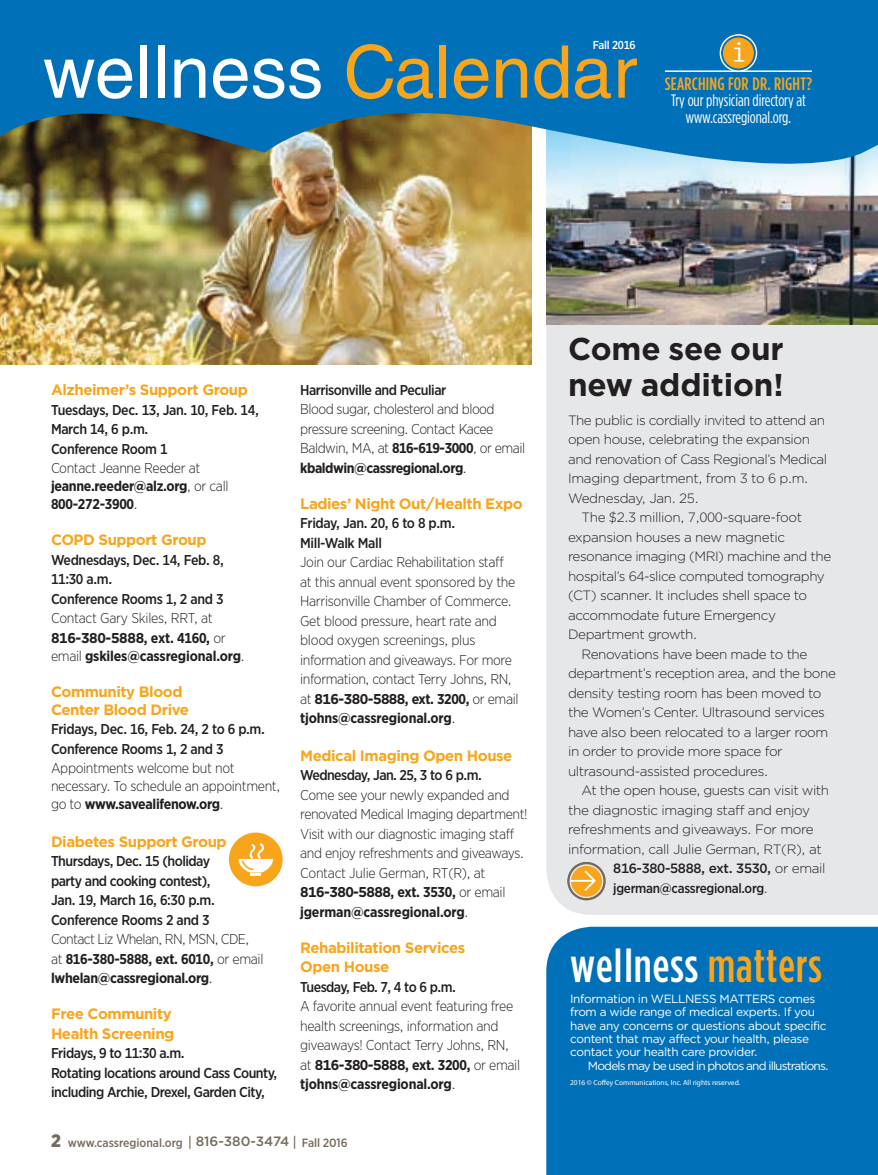
<style>
.page{position:relative;width:878px;height:1175px;background:#fff}
.page>*{position:absolute;margin:0;border:0;box-sizing:border-box;transform-origin:0 0}
.t1{font:72.75px "Helvetica LT Std";color:#fff}
.t2{font:500 47.55px "Gotham Condensed";letter-spacing:.02em;color:#fff}
.t3{font:700 31.5px/36px "Gotham";letter-spacing:-.005em;color:#231f20}
.t4{font:500 18px "Gotham Condensed";letter-spacing:.01em;color:#f9a51b}
.t5{font:16.5px/16.5px "Gotham Condensed";letter-spacing:-.01em;color:#fff;text-align:center}
.t6{font:700 15px/19.5px "Gotham";letter-spacing:-.03em;color:#f9a51b}
.t7{font:300 14.25px/19.5px "Gotham Narrow";letter-spacing:-.03em;color:#231f20}
.t8{font:500 14.25px/19.5px "Gotham Narrow";letter-spacing:-.035em;color:#231f20}
.t9{font:700 14.25px/18px "Gotham Narrow";letter-spacing:-.02em;color:#231f20}
.t10{font:700 14.25px "Gotham";letter-spacing:-.04em;color:#231f20}
.t11{font:300 13.5px "Gotham";letter-spacing:-.03em;color:#231f20}
.t12{font:500 13.5px "Gotham";letter-spacing:-.025em;color:#231f20}
.t13{font:500 13.5px "Gotham Narrow";letter-spacing:-.02em;color:#231f20}
.t14{font:500 12px "Gotham Narrow";color:#766b5b}
.t15{font:11.85px/13.4px "Gotham";letter-spacing:-.03em;color:#fff}
.t16{font:11.85px "Gotham";letter-spacing:-.07em;color:#fff}
.t17{font:500 11.55px "Gotham Narrow";letter-spacing:-.025em;color:#fff}
.t18{font:7.35px "Myriad Pro";color:#fff}
.s1{color:#f9a51b}
.s2{font-weight:300}
.s3{font-family:"Gotham Narrow"}
.s4{font-family:"Gotham Narrow";font-weight:300}
.s5{font-weight:700}
.s6{font-weight:900;font-size:18px}
.s7{font-family:"Meta OT";font-stretch:condensed;font-size:13.5px}
.s8{font-family:"Gotham";font-size:13.5px}
.s9{font-family:"Gotham";font-weight:300}
</style>
<div class="page">
<img style="left:0;top:170px;width:531px;height:195px">
<div style="left:546px;top:324px;width:332px;height:590px;background:#e6e7e9"></div>
<img style="left:546px;top:170px;width:332px;height:154px">
<div style="left:546px;top:926px;width:332px;height:248px;background:#0071b9"></div>
<svg style="left:0;top:0;width:878px;height:170px;background:#1d74a5"></svg>
<hr style="left:665px;top:70px;width:146px;height:2px;background:#fff">
<div style="left:719px;top:34px;width:37px;height:37px;border:1px solid #231f20;border-radius:50%"></div>
<div style="left:719px;top:34px;width:38px;height:38px;border:2px solid #fff;border-radius:50%"></div>
<div style="left:723px;top:38px;width:30px;height:30px;background:#f9a51b;border-radius:50%"></div>
<svg style="left:734px;top:42px;width:10px;height:20px"></svg>
<div style="left:567px;top:862px;width:38px;height:38px;border:2px solid #766b5b;border-radius:50%"></div>
<svg style="left:571px;top:865px;width:31px;height:31px"></svg>
<svg style="left:570px;top:868px;width:27px;height:25px"></svg>
<div style="left:229px;top:832px;width:54px;height:54px;background:#f9a51b;border-radius:50%"></div>
<svg style="left:238px;top:843px;width:35px;height:32px"></svg>
<p class="t17" style="left:592px;top:38px;width:44px">Fall 2016</p>
<h1 class="t1" style="left:43px;top:30px;width:595px">wellness <span class="s1">Calendar</span></h1>
<h3 class="t4" style="left:664px;top:73px;width:149px">SEARCHING FOR DR. RIGHT?</h3>
<p class="t5" style="left:671px;top:92px;width:136px">Try our physician directory at www.cassregional.org.</p>
<p class="t6" style="left:51px;top:380px;width:198px">Alzheimer’s Support Group</p>
<p class="t8" style="left:51px;top:399px;width:209px">Tuesdays, Dec. 13, Jan. 10, Feb. 14,<br>March 14, 6 p.m.<br>Conference Room 1</p>
<p class="t9" style="left:51px;top:459px;width:179px"><span class="s2">Contact Jeanne Reeder at </span>jeanne.reeder@alz.org<span class="s2">, or call<br></span>800-272-3900<span class="s2">.</span></p>
<p class="t6" style="left:51px;top:530px;width:157px">COPD Support Group</p>
<p class="t8" style="left:51px;top:549px;width:174px">Wednesdays, Dec. 14, Feb. 8,<br>11:30 a.m.<br>Conference Rooms 1, 2 and 3</p>
<p class="t7" style="left:51px;top:608px;width:163px">Contact Gary Skiles, RRT, at</p>
<p class="t10" style="left:51px;top:628px;width:176px">816-380-5888<span class="s3">, ext. 4160,</span> <span class="s4">or</span></p>
<p class="t9" style="left:51px;top:646px;width:195px"><span class="s2">email</span> gskiles@cassregional.org<span class="s2">.</span></p>
<p class="t6" style="left:51px;top:682px;width:139px;line-height:18px">Community Blood<br>Center Blood Drive</p>
<p class="t8" style="left:51px;top:719px;width:215px">Fridays, Dec. 16, Feb. 24, 2 to 6 p.m.<br>Conference Rooms 1, 2 and 3</p>
<p class="t7" style="left:51px;top:759px;width:231px;line-height:18px">Appointments welcome but not necessary. To schedule an appointment, go to <span class="s5">www.savealifenow.org</span>.</p>
<p class="t6" style="left:51px;top:831px;width:177px">Diabetes Support Group</p>
<p class="t8" style="left:51px;top:851px;width:165px">Thursdays, Dec. 15 (holiday party and cooking contest),<br>Jan. 19, March 16, 6:30 p.m.<br>Conference Rooms 2 and 3</p>
<p class="t9" style="left:51px;top:929px;width:214px;line-height:19.5px"><span class="s2">Contact Liz Whelan, RN, MSN, CDE, at</span> 816-380-5888, ext. 6010, <span class="s2">or email </span>lwhelan@cassregional.org<span class="s2">.</span></p>
<p class="t6" style="left:51px;top:1004px;width:125px">Free Community<br>Health Screening</p>
<p class="t8" style="left:51px;top:1043px;width:228px">Fridays, 9 to 11:30 a.m.<br>Rotating locations around Cass County, including Archie, Drexel, Garden City,</p>
<p class="t8" style="left:300px;top:379px;width:147px">Harrisonville and Peculiar</p>
<p class="t7" style="left:300px;top:399px;width:226px">Blood sugar, cholesterol and blood pressure screening. Contact Kacee Baldwin, MA, at <span class="s5">816-619-3000</span>, or email <span class="s5">kbaldwin@cassregional.org</span>.</p>
<p class="t6" style="left:300px;top:493px;width:224px">Ladies’ Night Out/Health Expo</p>
<p class="t8" style="left:300px;top:513px;width:156px">Friday, Jan. 20, 6 to 8 p.m.<br>Mill-Walk Mall</p>
<p class="t7" style="left:300px;top:552px;width:217px">Join our Cardiac Rehabilitation staff at this annual event sponsored by the Harrisonville Chamber of Commerce.<br>Get blood pressure, heart rate and blood oxygen screenings, plus information and giveaways. For more information, contact Terry Johns, RN,</p>
<p class="t10" style="left:300px;top:689px;width:220px"><span class="s4">at</span> 816-380-5888<span class="s3">, ext. 3200,</span> <span class="s4">or email</span></p>
<p class="t9" style="left:300px;top:709px;width:157px">tjohns@cassregional.org<span class="s2">.</span></p>
<p class="t6" style="left:300px;top:745px;width:214px">Medical Imaging Open House</p>
<p class="t8" style="left:300px;top:765px;width:183px">Wednesday, Jan. 25, 3 to 6 p.m.</p>
<p class="t7" style="left:300px;top:784px;width:229px">Come see your newly expanded and renovated Medical Imaging department!<br>Visit with our diagnostic imaging staff and enjoy refreshments and giveaways.<br>Contact Julie German, RT(R), at</p>
<p class="t10" style="left:300px;top:882px;width:207px">816-380-5888<span class="s3">, ext. 3530,</span> <span class="s4">or email</span></p>
<p class="t9" style="left:300px;top:902px;width:170px">jgerman@cassregional.org<span class="s2">.</span></p>
<p class="t6" style="left:300px;top:937px;width:167px">Rehabilitation Services<br>Open House</p>
<p class="t8" style="left:300px;top:976px;width:157px">Tuesday, Feb. 7, 4 to 6 p.m.</p>
<p class="t7" style="left:300px;top:996px;width:214px">A favorite annual event featuring free health screenings, information and giveaways! Contact Terry Johns, RN,</p>
<p class="t10" style="left:300px;top:1055px;width:221px"><span class="s4">at</span> 816-380-5888<span class="s3">, ext. 3200,</span> <span class="s4">or email</span></p>
<p class="t9" style="left:300px;top:1075px;width:157px">tjohns@cassregional.org<span class="s2">.</span></p>
<p class="t14" style="left:51px;top:1134px;width:298px"><span class="s6">2</span> www.cassregional.org <span class="s7">|</span> <span class="s8">816-380-3474</span> <span class="s7">|</span> Fall 2016</p>
<h3 class="t3" style="left:568px;top:331px;width:217px">Come see our new addition!</h3>
<p class="t11" style="left:568px;top:411px;width:258px">The public is cordially invited to attend an</p>
<p class="t11" style="left:568px;top:431px;width:243px">open house, celebrating the expansion</p>
<p class="t11" style="left:568px;top:450px;width:261px">and renovation of Cass Regional’s Medical</p>
<p class="t11" style="left:568px;top:470px;width:242px">Imaging department, from 3 to 6 p.m.</p>
<p class="t11" style="left:568px;top:489px;width:132px">Wednesday, Jan. 25.</p>
<p class="t11" style="left:581px;top:509px;width:222px">The $2.3 million, 7,000-square-foot</p>
<p class="t11" style="left:568px;top:528px;width:218px">expansion houses a new magnetic</p>
<p class="t11" style="left:568px;top:548px;width:265px">resonance imaging (MRI) machine and the</p>
<p class="t11" style="left:568px;top:567px;width:258px">hospital’s 64-slice computed tomography</p>
<p class="t11" style="left:568px;top:587px;width:241px">(CT) scanner. It includes shell space to</p>
<p class="t11" style="left:568px;top:606px;width:209px">accommodate future Emergency</p>
<p class="t11" style="left:568px;top:626px;width:131px">Department growth.</p>
<p class="t11" style="left:581px;top:645px;width:227px">Renovations have been made to the</p>
<p class="t11" style="left:568px;top:665px;width:269px">department’s reception area, and the bone</p>
<p class="t11" style="left:568px;top:684px;width:255px">density testing room has been moved to</p>
<p class="t11" style="left:568px;top:704px;width:258px">the Women’s Center. Ultrasound services</p>
<p class="t11" style="left:568px;top:723px;width:262px">have also been relocated to a larger room</p>
<p class="t11" style="left:568px;top:743px;width:216px">in order to provide more space for</p>
<p class="t11" style="left:568px;top:762px;width:201px">ultrasound-assisted procedures.</p>
<p class="t11" style="left:581px;top:782px;width:249px">At the open house, guests can visit with</p>
<p class="t11" style="left:568px;top:801px;width:243px">the diagnostic imaging staff and enjoy</p>
<p class="t11" style="left:568px;top:821px;width:247px">refreshments and giveaways. For more</p>
<p class="t11" style="left:568px;top:840px;width:255px">information, call Julie German, RT(R), at</p>
<p class="t12" style="left:613px;top:859px;width:214px">816-380-5888, ext. 3530, <span class="s2">or email</span></p>
<p class="t13" style="left:613px;top:879px;width:156px">jgerman@cassregional.org<span class="s9">.</span></p>
<h2 class="t2" style="left:570px;top:938px;width:253px">wellness <span class="s1">matters</span></h2>
<p class="t15" style="left:570px;top:991px;width:258px">Information in WELLNESS MATTERS comes from a wide range of medical experts. If you have any concerns or questions about specific content that may affect your health, please contact your health care provider.</p>
<p class="t16" style="left:588px;top:1058px;width:242px">Models may be used in photos and illustrations.</p>
<p class="t18" style="left:570px;top:1077px;width:172px">2016 © Coffey Communications, Inc. All rights reserved.</p>
</div>
